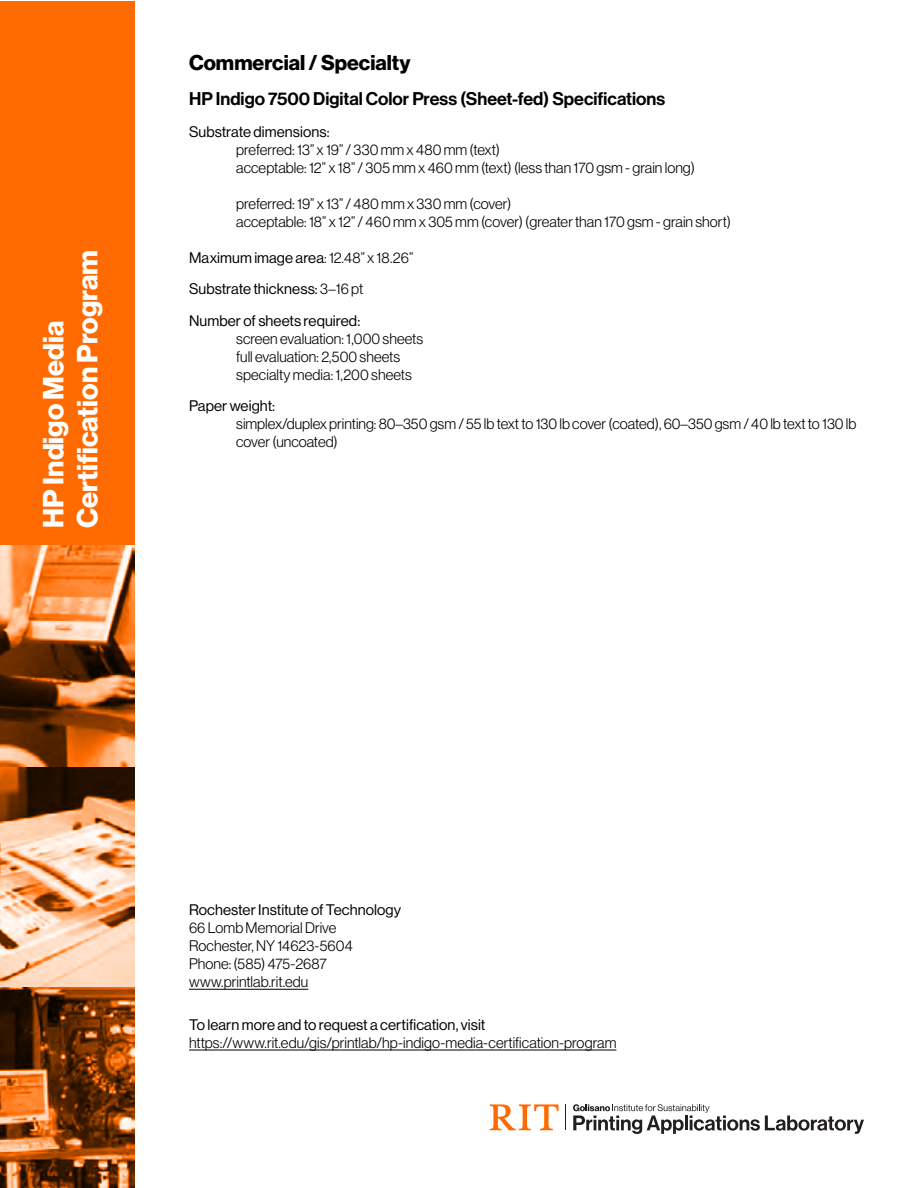
<style>
.page{position:relative;width:918px;height:1188px;background:#fff}
.page>*{position:absolute;margin:0;border:0;box-sizing:border-box;transform-origin:0 0}
.t1{font:28.5px/34.2px "N Haas Grotesk DS Std 75 Bd";color:#fff}
.t2{font:21px "N Haas Grotesk DS Std 75 Bd";color:#000}
.t3{font:18px "N Haas Grotesk DS Std 65 Md";color:#000}
.t4{font:15px/18px "N Haas Grotesk DS Std 45 Lt";letter-spacing:.005em;color:#000}
.t5{font:15px/31.5px "N Haas Grotesk DS Std 55 Rg";letter-spacing:.005em;color:#000}
.s1{font-family:"N Haas Grotesk DS Std 45 Lt"}
</style>
<div class="page">
<svg style="left:0;top:1px;width:135px;height:1187px;background:#d46e24"></svg>
<svg style="left:490px;top:1104px;width:69px;height:26px"></svg>
<svg style="left:573px;top:1104px;width:291px;height:30px"></svg>
<hr style="left:189px;top:989px;width:119px;height:1px;background:#000">
<hr style="left:189px;top:1050px;width:427px;height:1px;background:#000">
<h1 class="t1" style="left:37px;top:528px;width:279px;rotate:-90deg">HP Indigo Media<br>Certification Program</h1>
<h2 class="t2" style="left:189px;top:51px;width:223px">Commercial / Specialty</h2>
<p class="t3" style="left:189px;top:89px;width:478px">HP Indigo 7500 Digital Color Press (Sheet-fed) Specifications</p>
<p class="t5" style="left:189px;top:116px;width:142px">Substrate dimensions:</p>
<p class="t4" style="left:236px;top:141px;width:460px">preferred: 13” x 19” / 330 mm x 480 mm (text)<br>acceptable: 12” x 18” / 305 mm x 460 mm (text) (less than 170 gsm - grain long)</p>
<p class="t4" style="left:236px;top:195px;width:496px">preferred: 19” x 13” / 480 mm x 330 mm (cover)<br>acceptable: 18” x 12” / 460 mm x 305 mm (cover) (greater than 170 gsm - grain short)</p>
<p class="t5" style="left:189px;top:242px;width:226px">Maximum image area<span class="s1">: 12.48” x 18.26”<br></span>Substrate thickness: <span class="s1">3–16 pt<br></span>Number of sheets required:</p>
<p class="t4" style="left:236px;top:330px;width:188px">screen evaluation: 1,000 sheets full evaluation: 2,500 sheets specialty media: 1,200 sheets</p>
<p class="t5" style="left:189px;top:390px;width:88px">Paper weight:</p>
<p class="t4" style="left:236px;top:415px;width:622px">simplex/duplex printing: 80–350 gsm / 55 lb text to 130 lb cover (coated), 60–350 gsm / 40 lb text to 130 lb cover (uncoated)</p>
<p class="t5" style="left:189px;top:894px;width:214px">Rochester Institute of Technology</p>
<p class="t4" style="left:189px;top:919px;width:165px">66 Lomb Memorial Drive<br>Rochester, NY 14623-5604<br>Phone: (585) 475-2687 www.printlab.rit.edu</p>
<p class="t5" style="left:189px;top:1009px;width:298px">To learn more and to request a certification, visit</p>
<p class="t4" style="left:189px;top:1034px;width:429px">https://www.rit.edu/gis/printlab/hp-indigo-media-certification-program</p>
</div>
